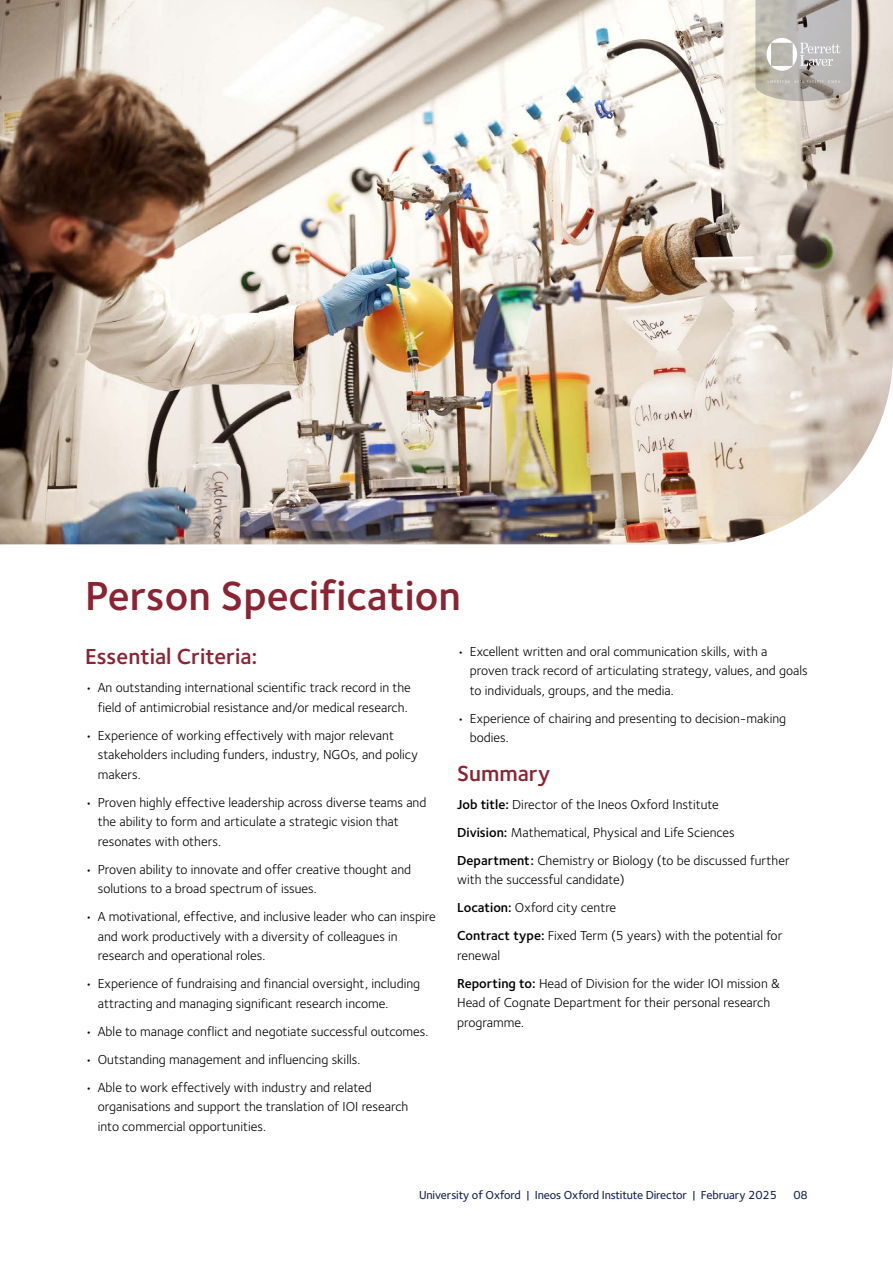
<style>
.page{position:relative;width:893px;height:1263px;background:#fff}
.page>*{position:absolute;margin:0;border:0;box-sizing:border-box;transform-origin:0 0}
.heading_28_red_H1{font:600 42px "Foundry Sterling";color:#8a2432}
.subhead_15_red_H3{font:600 22.5px "Foundry Sterling";color:#8a2432}
.Body_text_9_Black_P{font:13.5px/19.5px "Foundry Sterling";color:#000}
.t1{font:500 12px "Foundry Sterling";letter-spacing:-.01em;color:#0e2050}
.s1{font-weight:600}
</style>
<div class="page">
<img style="left:0;top:0;width:893px;height:544px">
<svg style="left:755px;top:0;width:96px;height:101px;background:#b9b6b1"></svg>
<h1 class="heading_28_red_H1" style="left:85px;top:571px;width:377px">Person Specification</h1>
<h3 class="subhead_15_red_H3" style="left:85px;top:643px;width:174px">Essential Criteria:</h3>
<p class="Body_text_9_Black_P" style="left:85px;top:678px;width:327px;text-align:right">• An outstanding international scientific track record in the field of antimicrobial resistance and/or medical research.</p>
<p class="Body_text_9_Black_P" style="left:98px;top:726px;width:322px;text-indent:-13px">• Experience of working effectively with major relevant stakeholders including funders, industry, NGOs, and policy makers.</p>
<p class="Body_text_9_Black_P" style="left:98px;top:793px;width:330px;text-indent:-13px">• Proven highly effective leadership across diverse teams and the ability to form and articulate a strategic vision that resonates with others.</p>
<p class="Body_text_9_Black_P" style="left:98px;top:860px;width:315px;text-indent:-13px">• Proven ability to innovate and offer creative thought and solutions to a broad spectrum of issues.</p>
<p class="Body_text_9_Black_P" style="left:98px;top:907px;width:340px;text-indent:-13px">• A motivational, effective, and inclusive leader who can inspire and work productively with a diversity of colleagues in research and operational roles.</p>
<p class="Body_text_9_Black_P" style="left:98px;top:974px;width:324px;text-indent:-13px">• Experience of fundraising and financial oversight, including attracting and managing significant research income.</p>
<p class="Body_text_9_Black_P" style="left:85px;top:1022px;width:345px">• Able to manage conflict and negotiate successful outcomes.</p>
<p class="Body_text_9_Black_P" style="left:85px;top:1050px;width:277px">• Outstanding management and influencing skills.</p>
<p class="Body_text_9_Black_P" style="left:98px;top:1078px;width:312px;text-indent:-13px">• Able to work effectively with industry and related organisations and support the translation of IOI research into commercial opportunities.</p>
<p class="Body_text_9_Black_P" style="left:470px;top:642px;width:339px;text-indent:-13px">• Excellent written and oral communication skills, with a proven track record of articulating strategy, values, and goals to individuals, groups, and the media.</p>
<p class="Body_text_9_Black_P" style="left:470px;top:709px;width:318px;text-indent:-13px">• Experience of chairing and presenting to decision-making bodies.</p>
<h3 class="subhead_15_red_H3" style="left:457px;top:760px;width:95px">Summary</h3>
<p class="Body_text_9_Black_P" style="left:457px;top:794px;width:263px"><span class="s1">Job title:</span> Director of the Ineos Oxford Institute</p>
<p class="Body_text_9_Black_P" style="left:457px;top:822px;width:279px"><span class="s1">Division:</span> Mathematical, Physical and Life Sciences</p>
<p class="Body_text_9_Black_P" style="left:457px;top:850px;width:334px"><span class="s1">Department:</span> Chemistry or Biology (to be discussed further with the successful candidate)</p>
<p class="Body_text_9_Black_P" style="left:457px;top:898px;width:161px"><span class="s1">Location:</span> Oxford city centre</p>
<p class="Body_text_9_Black_P" style="left:457px;top:926px;width:327px"><span class="s1">Contract type:</span> Fixed Term (5 years) with the potential for renewal</p>
<p class="Body_text_9_Black_P" style="left:457px;top:973px;width:324px"><span class="s1">Reporting to:</span> Head of Division for the wider IOI mission &amp;<br>Head of Cognate Department for their personal research programme.</p>
<p class="t1" style="left:419px;top:1187px;width:360px">University of Oxford | Ineos Oxford Institute Director | February 2025</p>
<p class="t1" style="left:793px;top:1187px;width:16px">08</p>
</div>
